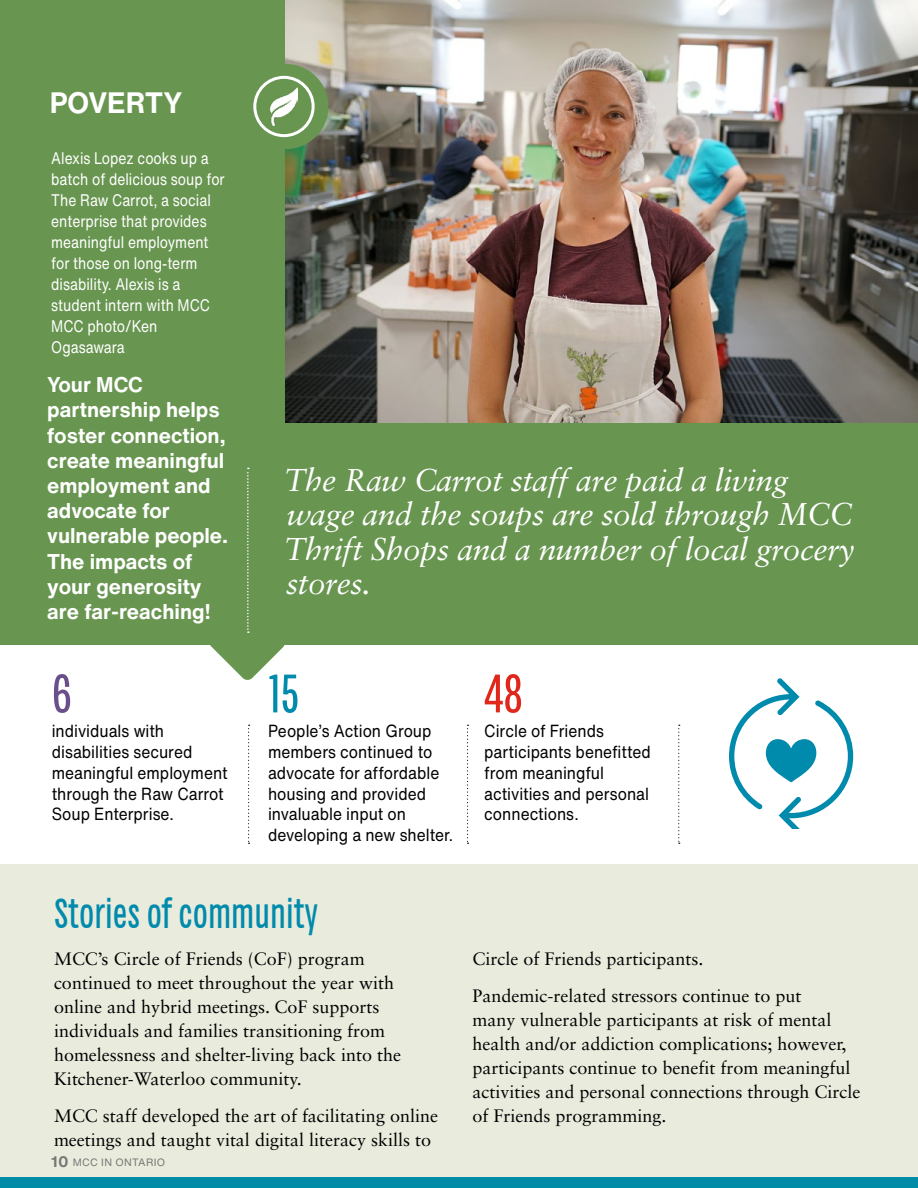
<style>
.page{position:relative;width:918px;height:1188px;background:#fff}
.page>*{position:absolute;margin:0;border:0;box-sizing:border-box;transform-origin:0 0}
.t1{font:54px "Chartwell Pies";color:#008aac}
.t2{font:54px "Chartwell Pies";color:#df271c}
.t3{font:54px "Chartwell Pies";color:#69508a}
.t4{font:42px "Chartwell Pies";color:#008aac}
.t5{font:italic 31.5px/34.5px "Sabon LT Std";letter-spacing:-.015em;color:#fff}
.t6{font:700 29.1px "Helvetica Now Text";color:#fff}
.t7{font:700 21px/25.2px "Helvetica Now Text";color:#fff}
.t8{font:18px/24px "Sabon LT Std";color:#000}
.t9{font:17.25px/20.7px "Helvetica Now Text";color:#000;scale:.9 1}
.t10{font:16.5px/21px "Helvetica Now Text";color:#fff;scale:.84 1}
.t11{font:10.5px "Helvetica Now Text";letter-spacing:.03em;color:#808285}
.s1{font-weight:700;font-size:15px}
</style>
<div class="page">
<div style="left:0;top:0;width:918px;height:645px;background:#689550"></div>
<img style="left:285px;top:0;width:633px;height:423px">
<div style="left:243px;top:64px;width:85px;height:85px;background:#689550;border-radius:50%"></div>
<svg style="left:210px;top:468px;width:75px;height:212px"></svg>
<svg style="left:248px;top:725px;width:2px;height:119px"></svg>
<svg style="left:467px;top:725px;width:2px;height:119px"></svg>
<svg style="left:678px;top:725px;width:2px;height:119px"></svg>
<div style="left:253px;top:76px;width:62px;height:61px;border:3px solid #fff;border-radius:50%"></div>
<img style="left:270px;top:87px;width:28px;height:39px">
<div style="left:0;top:864px;width:918px;height:324px;background:#e9ebdd"></div>
<svg style="left:729px;top:678px;width:124px;height:150px"></svg>
<div style="left:0;top:1177px;width:918px;height:11px;background:#008ba7"></div>
<h3 class="t6" style="left:50px;top:81px;width:134px">POVERTY</h3>
<p class="t10" style="left:51px;top:147px;width:208px">Alexis Lopez cooks up a batch of delicious soup for<br>The Raw Carrot, a social enterprise that provides meaningful employment for those on long-term disability. Alexis is a student intern with MCC<br>MCC photo/Ken<br>Ogasawara</p>
<p class="t7" style="left:47px;top:372px;width:182px">Your MCC partnership helps foster connection, create meaningful employment and advocate for vulnerable people.<br>The impacts of your generosity are far-reaching!</p>
<h1 class="t3" style="left:52px;top:661px;width:22px">6</h1>
<p class="t9" style="left:52px;top:720px;width:197px">individuals with disabilities secured meaningful employment through the Raw Carrot<br>Soup Enterprise.</p>
<h3 class="t5" style="left:285px;top:463px;width:572px">The Raw Carrot staff are paid a living wage and the soups are sold through MCC<br>Thrift Shops and a number of local grocery stores.</h3>
<h1 class="t1" style="left:268px;top:661px;width:33px">15</h1>
<p class="t9" style="left:268px;top:720px;width:207px">People’s Action Group members continued to advocate for affordable housing and provided invaluable input on developing a new shelter.</p>
<h1 class="t2" style="left:484px;top:661px;width:40px">48</h1>
<p class="t9" style="left:484px;top:720px;width:187px">Circle of Friends participants benefitted from meaningful activities and personal connections.</p>
<h2 class="t4" style="left:54px;top:888px;width:266px">Stories of community</h2>
<p class="t8" style="left:54px;top:946px;width:349px">MCC’s Circle of Friends (CoF) program continued to meet throughout the year with online and hybrid meetings. CoF supports individuals and families transitioning from homelessness and shelter-living back into the Kitchener-Waterloo community.</p>
<p class="t8" style="left:54px;top:1103px;width:386px">MCC staff developed the art of facilitating online meetings and taught vital digital literacy skills to</p>
<p class="t11" style="left:51px;top:1154px;width:116px"><span class="s1">10</span> MCC IN ONTARIO</p>
<p class="t8" style="left:473px;top:940px;width:331px;line-height:36.9px">Circle of Friends participants.<br>Pandemic-related stressors continue to put</p>
<p class="t8" style="left:473px;top:1007px;width:390px">many vulnerable participants at risk of mental health and/or addiction complications; however, participants continue to benefit from meaningful activities and personal connections through Circle of Friends programming.</p>
</div>
